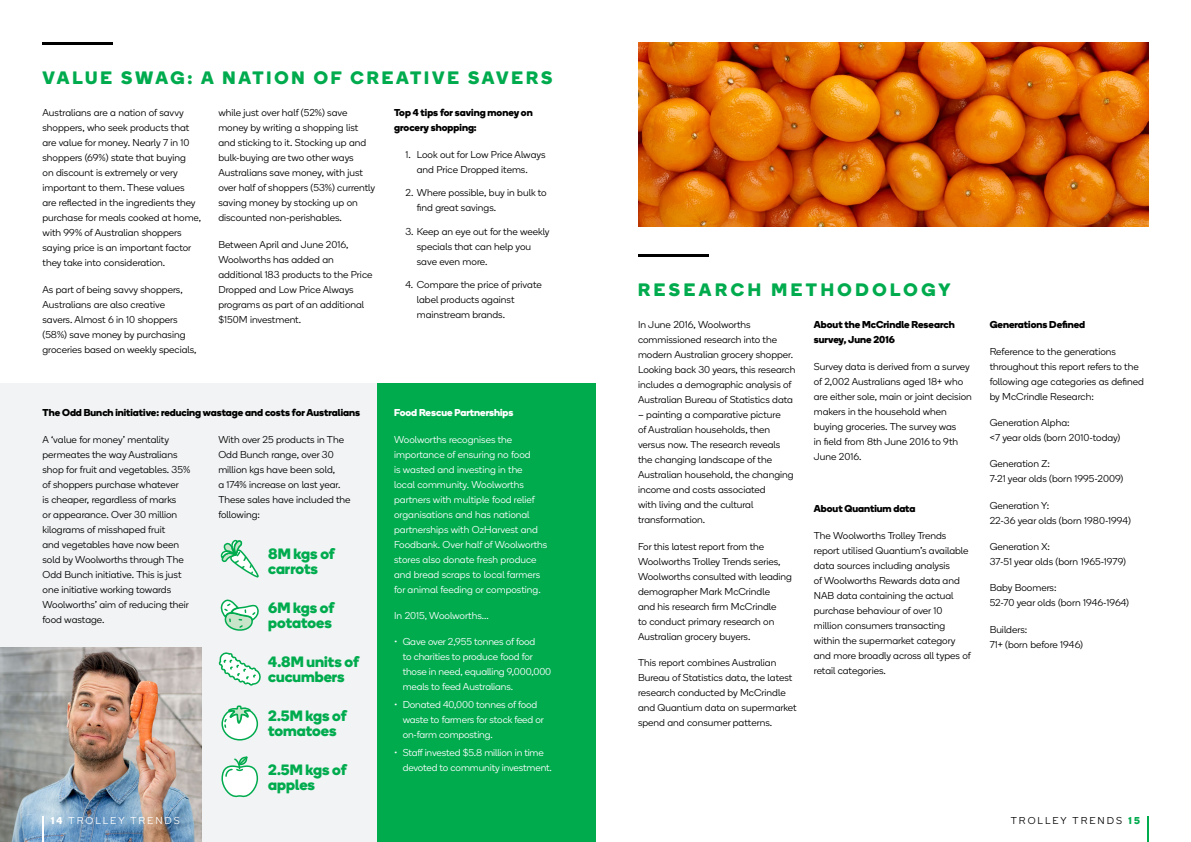
<style>
.page{position:relative;width:1191px;height:842px;background:#fff}
.page>*{position:absolute;margin:0;border:0;box-sizing:border-box;transform-origin:0 0}
.t1{font:700 18px "Fresh Sans";letter-spacing:.16em;color:#00ab4e}
.t2{font:700 18px "Fresh Sans";letter-spacing:.2em;color:#00ab4e}
.t3{font:700 15px/15px "Fresh Sans";color:#00ab4e}
.t4{font:10px/15px "Fresh Sans";color:#000}
.t5{font:10px/15px "Fresh Sans";color:#fff}
.t6{font:700 10px/15px "Fresh Sans";color:#000}
.t7{font:700 10px "Fresh Sans";color:#fff}
.t8{font:10px "Fresh Sans";letter-spacing:.2em;color:#fff}
.t9{font:10px "Fresh Sans";letter-spacing:.2em;color:#000}
.s1{font-weight:700}
.s2{font-weight:700;color:#00ab4e}
</style>
<div class="page">
<div style="left:0;top:383px;width:377px;height:459px;background:#f1f3f4"></div>
<img style="left:0;top:648px;width:201px;height:194px">
<svg style="left:43px;top:816px;width:1px;height:26px"></svg>
<svg style="left:1147px;top:816px;width:1px;height:26px"></svg>
<div style="left:377px;top:383px;width:218px;height:459px;background:#00ab4e"></div>
<hr style="left:43px;top:43px;width:70px;height:2px;background:#000">
<hr style="left:638px;top:254px;width:71px;height:3px;background:#000">
<img style="left:638px;top:43px;width:510px;height:183px">
<svg style="left:218px;top:539px;width:43px;height:202px"></svg>
<svg style="left:221px;top:756px;width:38px;height:42px"></svg>
<h1 class="t1" style="left:43px;top:65px;width:511px">VALUE SWAG: A NATION OF CREATIVE SAVERS</h1>
<p class="t4" style="left:43px;top:106px;width:160px">Australians are a nation of savvy shoppers, who seek products that are value for money. Nearly 7 in 10 shoppers (69%) state that buying<br>on discount is extremely or very important to them. These values<br>are reflected in the ingredients they purchase for meals cooked at home, with 99% of Australian shoppers saying price is an important factor they take into consideration.</p>
<p class="t4" style="left:43px;top:282px;width:156px">As part of being savvy shoppers,<br>Australians are also creative savers. Almost 6 in 10 shoppers (58%) save money by purchasing groceries based on weekly specials,</p>
<p class="t4" style="left:218px;top:106px;width:158px">while just over half (52%) save money by writing a shopping list and sticking to it. Stocking up and bulk-buying are two other ways<br>Australians save money, with just over half of shoppers (53%) currently saving money by stocking up on discounted non-perishables.</p>
<p class="t4" style="left:218px;top:237px;width:156px">Between April and June 2016,<br>Woolworths has added an additional 183 products to the Price<br>Dropped and Low Price Always programs as part of an additional $150M investment.</p>
<p class="t6" style="left:394px;top:105px;width:140px">Top 4 tips for saving money on grocery shopping:</p>
<p class="t4" style="left:417px;top:147px;width:130px;text-indent:-11px">1. Look out for Low Price Always and Price Dropped items.</p>
<p class="t4" style="left:417px;top:185px;width:131px;text-indent:-11px">2. Where possible, buy in bulk to find great savings.</p>
<p class="t4" style="left:417px;top:224px;width:134px;text-indent:-11px">3. Keep an eye out for the weekly specials that can help you save even more.</p>
<p class="t4" style="left:417px;top:277px;width:126px;text-indent:-11px">4. Compare the price of private label products against mainstream brands.</p>
<h1 class="t2" style="left:638px;top:277px;width:314px">RESEARCH METHODOLOGY</h1>
<p class="t4" style="left:638px;top:318px;width:159px">In June 2016, Woolworths commissioned research into the modern Australian grocery shopper.<br>Looking back 30 years, this research includes a demographic analysis of Australian Bureau of Statistics data</p>
<p class="t4" style="left:638px;top:408px;width:157px">– painting a comparative picture<br>of Australian households, then versus now. The research reveals the changing landscape of the<br>Australian household, the changing income and costs associated<br>with living and the cultural transformation.</p>
<p class="t4" style="left:638px;top:539px;width:155px">For this latest report from the<br>Woolworths Trolley Trends series,<br>Woolworths consulted with leading demographer Mark McCrindle<br>and his research firm McCrindle<br>to conduct primary research on<br>Australian grocery buyers.</p>
<p class="t4" style="left:638px;top:655px;width:160px">This report combines Australian Bureau of Statistics data, the latest research conducted by McCrindle and Quantium data on supermarket spend and consumer patterns.</p>
<p class="t6" style="left:814px;top:317px;width:142px">About the McCrindle Research survey, June 2016</p>
<p class="t4" style="left:814px;top:359px;width:159px">Survey data is derived from a survey of 2,002 Australians aged 18+ who are either sole, main or joint decision makers in the household when buying groceries. The survey was<br>in field from 8th June 2016 to 9th<br>June 2016.</p>
<p class="t6" style="left:43px;top:405px;width:319px">The Odd Bunch initiative: reducing wastage and costs for Australians</p>
<p class="t4" style="left:43px;top:432px;width:149px">A ‘value for money’ mentality permeates the way Australians shop for fruit and vegetables. 35% of shoppers purchase whatever<br>is cheaper, regardless of marks<br>or appearance. Over 30 million kilograms of misshaped fruit<br>and vegetables have now been sold by Woolworths through The<br>Odd Bunch initiative. This is just one initiative working towards<br>Woolworths’ aim of reducing their food wastage.</p>
<p class="t4" style="left:218px;top:432px;width:134px">With over 25 products in The<br>Odd Bunch range, over 30 million kgs have been sold,<br>a 174% increase on last year.<br>These sales have included the following:</p>
<p class="t7" style="left:394px;top:406px;width:121px">Food Rescue Partnerships</p>
<p class="t5" style="left:394px;top:432px;width:155px">Woolworths recognises the importance of ensuring no food<br>is wasted and investing in the<br>local community. Woolworths partners with multiple food relief organisations and has national partnerships with OzHarvest and<br>Foodbank. Over half of Woolworths stores also donate fresh produce and bread scraps to local farmers for animal feeding or composting.</p>
<p class="t5" style="left:394px;top:608px;width:96px">In 2015, Woolworths...</p>
<p class="t5" style="left:403px;top:635px;width:150px;text-indent:-8px">• Gave over 2,955 tonnes of food<br>to charities to produce food for those in need, equalling 9,000,000 meals to feed Australians.</p>
<p class="t5" style="left:403px;top:697px;width:143px;text-indent:-8px">• Donated 40,000 tonnes of food waste to farmers for stock feed or on-farm composting.</p>
<p class="t5" style="left:403px;top:745px;width:151px;text-indent:-8px">• Staff invested $5.8 million in time devoted to community investment.</p>
<p class="t6" style="left:814px;top:501px;width:103px">About Quantium data</p>
<p class="t4" style="left:814px;top:528px;width:158px">The Woolworths Trolley Trends report utilised Quantium’s available data sources including analysis<br>of Woolworths Rewards data and<br>NAB data containing the actual purchase behaviour of over 10 million consumers transacting within the supermarket category and more broadly across all types of retail categories.</p>
<h2 class="t3" style="left:268px;top:546px;width:68px">8M kgs of carrots</h2>
<h2 class="t3" style="left:268px;top:600px;width:67px">6M kgs of potatoes</h2>
<h2 class="t3" style="left:268px;top:654px;width:92px">4.8M units of cucumbers</h2>
<h2 class="t3" style="left:268px;top:708px;width:80px">2.5M kgs of tomatoes</h2>
<h2 class="t3" style="left:268px;top:762px;width:80px">2.5M kgs of apples</h2>
<p class="t6" style="left:989px;top:317px;width:97px">Generations Defined</p>
<p class="t4" style="left:989px;top:344px;width:156px">Reference to the generations throughout this report refers to the following age categories as defined by McCrindle Research:</p>
<p class="t4" style="left:989px;top:415px;width:132px">Generation Alpha:<br>&lt;7 year olds (born 2010-today)</p>
<p class="t4" style="left:989px;top:457px;width:135px">Generation Z:<br>7-21 year olds (born 1995-2009)</p>
<p class="t4" style="left:989px;top:498px;width:143px">Generation Y:<br>22-36 year olds (born 1980-1994)</p>
<p class="t4" style="left:989px;top:539px;width:138px">Generation X:<br>37-51 year olds (born 1965-1979)</p>
<p class="t4" style="left:989px;top:581px;width:141px">Baby Boomers:<br>52-70 year olds (born 1946-1964)</p>
<p class="t4" style="left:989px;top:622px;width:95px">Builders:<br>71+ (born before 1946)</p>
<p class="t8" style="left:51px;top:814px;width:130px"><span class="s1">14</span> TROLLEY TRENDS</p>
<p class="t9" style="left:1010px;top:814px;width:131px">TROLLEY TRENDS <span class="s2">15</span></p>
</div>
